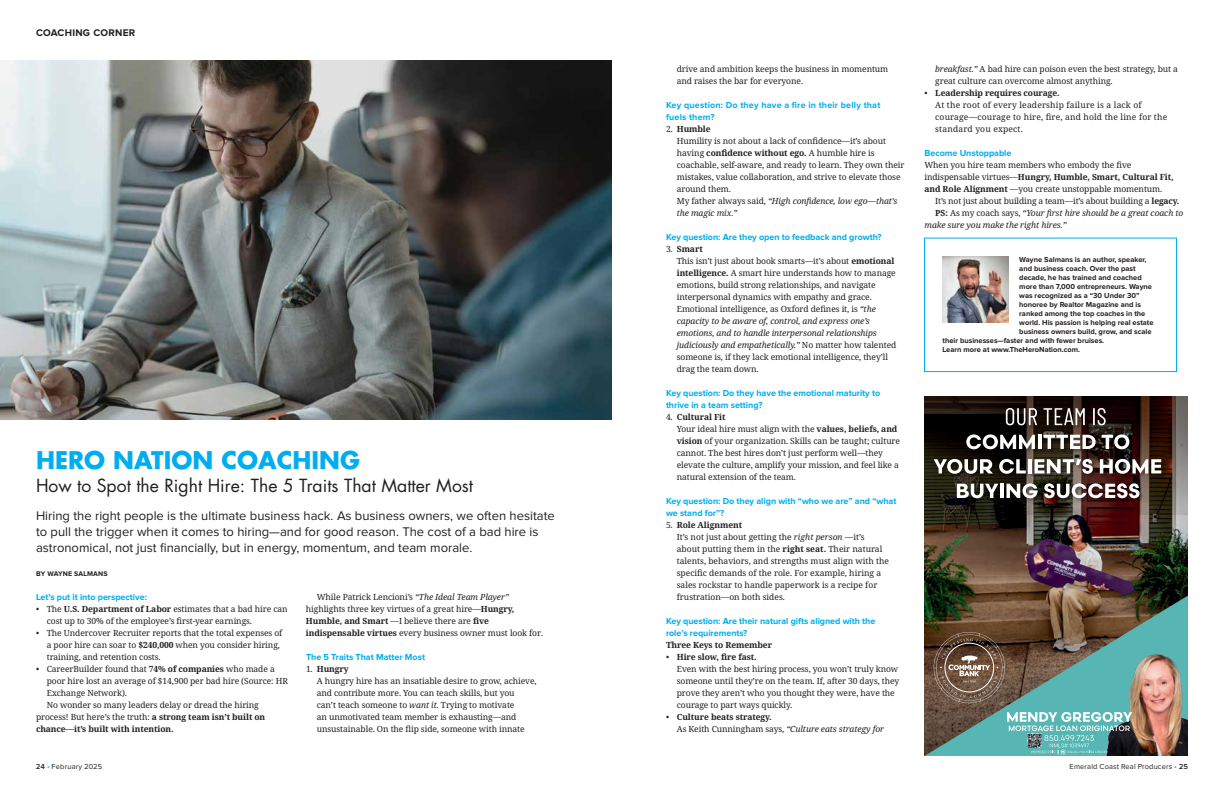
<style>
.page{position:relative;width:1224px;height:792px;background:#fff}
.page>*{position:absolute;margin:0;border:0;box-sizing:border-box;transform-origin:0 0}
.t1{font:700 23.7px "Futura Std";color:#00aeef}
.t2{font:17.6px "Futura Std";color:#231f20}
.t3{font:13px/16px "Proxima Nova";color:#231f20}
.t4{font:700 10px "Proxima Nova";letter-spacing:.03em;color:#231f20}
.t5{font:700 9px/12px "Proxima Nova";letter-spacing:-.005em;color:#00aeef}
.t6{font:700 9px/12px "Proxima Nova";letter-spacing:.02em;color:#00aeef}
.t7{font:8.5px/12px "Avrile Serif";letter-spacing:-.01em;color:#231f20}
.t8{font:8.5px/12px "Avrile Serif";letter-spacing:.02em;color:#231f20}
.t9{font:italic 8.5px "Avrile Serif";letter-spacing:-.01em;color:#231f20}
.t10{font:700 8.5px "Avrile Serif";letter-spacing:-.01em;color:#231f20}
.t11{font:700 7.5px "Proxima Nova";color:#231f20}
.t12{font:7.5px "Proxima Nova";letter-spacing:.02em;color:#231f20}
.t13{font:700 7px "Proxima Nova";letter-spacing:.02em;color:#231f20}
.s1{font-weight:700}
.s2{font-style:italic}
.s3{font-weight:700;font-style:normal}
.s4{font-style:normal}
.s5{font-weight:600}
.s6{color:#19a8e0}
</style>
<div class="page">
<img style="left:0;top:60px;width:612px;height:360px">
<div style="left:924px;top:238px;width:253px;height:134px;border:1px solid #00aeef"></div>
<img style="left:942px;top:257px;width:66px;height:66px">
<img style="left:924px;top:515px;width:264px;height:62px">
<svg style="left:924px;top:396px;width:264px;height:119px;background:#372a24"></svg>
<img style="left:924px;top:577px;width:264px;height:19px">
<svg style="left:924px;top:596px;width:264px;height:160px;background:#5d6e5e"></svg>
<svg style="left:933px;top:632px;width:72px;height:71px;background:#745d4c"></svg>
<img style="left:1104px;top:652px;width:84px;height:104px">
<svg style="left:1007px;top:712px;width:125px;height:43px;background:#72afae"></svg>
<img style="left:1027px;top:734px;width:14px;height:13px">
<svg style="left:934px;top:409px;width:232px;height:93px;background:#251912"></svg>
<svg style="left:966px;top:434px;width:69px;height:15px"></svg>
<hr style="left:1038px;top:435px;width:3px;height:14px;background:#fff">
<svg style="left:1044px;top:435px;width:52px;height:14px"></svg>
<svg style="left:1102px;top:434px;width:27px;height:15px"></svg>
<svg style="left:934px;top:459px;width:59px;height:15px"></svg>
<svg style="left:999px;top:459px;width:27px;height:15px"></svg>
<hr style="left:1028px;top:459px;width:3px;height:15px;background:#fff">
<svg style="left:1034px;top:459px;width:59px;height:15px"></svg>
<svg style="left:1100px;top:459px;width:61px;height:15px"></svg>
<svg style="left:957px;top:484px;width:41px;height:14px"></svg>
<hr style="left:1000px;top:484px;width:4px;height:14px;background:#fff">
<svg style="left:1006px;top:483px;width:32px;height:15px"></svg>
<svg style="left:1044px;top:483px;width:96px;height:15px"></svg>
<svg style="left:1006px;top:408px;width:31px;height:17px"></svg>
<svg style="left:1044px;top:408px;width:41px;height:17px"></svg>
<svg style="left:1093px;top:408px;width:13px;height:17px"></svg>
<p class="t4" style="left:36px;top:28px;width:101px">COACHING CORNER</p>
<h1 class="t1" style="left:36px;top:444px;width:325px">HERO NATION COACHING</h1>
<h2 class="t2" style="left:36px;top:474px;width:439px">How to Spot the Right Hire: The 5 Traits That Matter Most</h2>
<p class="t3" style="left:36px;top:508px;width:520px">Hiring the right people is the ultimate business hack. As business owners, we often hesitate to pull the trigger when it comes to hiring—and for good reason. The cost of a bad hire is astronomical, not just financially, but in energy, momentum, and team morale.</p>
<p class="t13" style="left:36px;top:570px;width:73px">BY WAYNE SALMANS</p>
<p class="t5" style="left:36px;top:591px;width:112px">Let’s put it into perspective:</p>
<p class="t7" style="left:47px;top:603px;width:242px;text-indent:-11px">• The <span class="s1">U.S. Department of Labor</span> estimates that a bad hire can cost up to 30% of the employee’s first-year earnings.</p>
<p class="t7" style="left:47px;top:627px;width:237px;text-indent:-11px">• The Undercover Recruiter reports that the total expenses of a poor hire can soar to <span class="s1">$240,000</span> when you consider hiring, training, and retention costs.</p>
<p class="t7" style="left:36px;top:663px;width:240px">• CareerBuilder found that <span class="s1">74% of companies</span> who made a</p>
<p class="t7" style="left:47px;top:675px;width:243px">poor hire lost an average of $14,900 per bad hire (Source: HR</p>
<p class="t7" style="left:47px;top:687px;width:82px">Exchange Network).</p>
<p class="t7" style="left:47px;top:699px;width:214px">No wonder so many leaders delay or dread the hiring</p>
<p class="t7" style="left:36px;top:711px;width:231px">process! But here’s the truth: <span class="s1">a strong team isn’t built on</span></p>
<p class="t10" style="left:36px;top:723px;width:139px">chance—it’s built with intention.</p>
<p class="t7" style="left:306px;top:591px;width:239px;text-indent:11px">While Patrick Lencioni’s <span class="s2">“The Ideal Team Player” </span>highlights three key virtues of a great hire—<span class="s1">Hungry, Humble, and Smart</span> —I believe there are <span class="s1">five indispensable virtues</span> every business owner must look for.</p>
<p class="t5" style="left:306px;top:651px;width:121px">The 5 Traits That Matter Most</p>
<p class="t7" style="left:317px;top:663px;width:221px;text-indent:-11px">1. <span class="s1">Hungry<br></span>A hungry hire has an insatiable desire to grow, achieve, and contribute more. You can teach skills, but you<br>can’t teach someone to <span class="s2">want it.</span> Trying to motivate<br>an unmotivated team member is exhausting—and unsustainable. On the flip side, someone with innate</p>
<p class="t7" style="left:677px;top:63px;width:213px">drive and ambition keeps the business in momentum and raises the bar for everyone.</p>
<p class="t6" style="left:666px;top:99px;width:216px">Key question: Do they have a fire in their belly that fuels them?</p>
<p class="t7" style="left:677px;top:123px;width:229px;text-indent:-11px">2. <span class="s1">Humble<br></span>Humility is not about a lack of confidence—it’s about having <span class="s1">confidence without ego.</span> A humble hire is coachable, self-aware, and ready to learn. They own their mistakes, value collaboration, and strive to elevate those around them.<br>My father always said, <span class="s2">“High confidence, low ego—that’s the magic mix.”</span></p>
<p class="t5" style="left:666px;top:231px;width:217px">Key question: Are they open to feedback and growth?</p>
<p class="t7" style="left:677px;top:243px;width:221px;text-indent:-11px">3. <span class="s1">Smart<br></span>This isn’t just about book smarts—it’s about <span class="s1">emotional intelligence.</span> A smart hire understands how to manage emotions, build strong relationships, and navigate interpersonal dynamics with empathy and grace.<br>Emotional intelligence, as Oxford defines it, is <span class="s2">“the capacity to be aware of, control, and express one’s emotions, and to handle interpersonal relationships judiciously and empathetically.”</span> No matter how talented someone is, if they lack emotional intelligence, they’ll drag the team down.</p>
<p class="t5" style="left:666px;top:387px;width:216px">Key question: Do they have the emotional maturity to thrive in a team setting?</p>
<p class="t7" style="left:677px;top:411px;width:225px;text-indent:-11px">4. <span class="s1">Cultural Fit<br></span>Your ideal hire must align with the <span class="s1">values, beliefs, and vision</span> of your organization. Skills can be taught; culture cannot. The best hires don’t just perform well—they elevate the culture, amplify your mission, and feel like a natural extension of the team.</p>
<p class="t5" style="left:666px;top:495px;width:232px">Key question: Do they align with “who we are” and “what we stand for”?</p>
<p class="t7" style="left:677px;top:519px;width:214px;text-indent:-11px">5. <span class="s1">Role Alignment<br></span>It’s not just about getting the <span class="s2">right person</span> —it’s about putting them in the <span class="s1">right seat.</span> Their natural talents, behaviors, and strengths must align with the specific demands of the role. For example, hiring a sales rockstar to handle paperwork is a recipe for frustration—on both sides.</p>
<p class="t5" style="left:666px;top:615px;width:211px">Key question: Are their natural gifts aligned with the role’s requirements?</p>
<p class="t10" style="left:666px;top:639px;width:108px">Three Keys to Remember</p>
<p class="t7" style="left:677px;top:651px;width:224px;text-indent:-11px">• <span class="s1">Hire slow, fire fast.<br></span>Even with the best hiring process, you won’t truly know someone until they’re on the team. If, after 30 days, they prove they aren’t who you thought they were, have the courage to part ways quickly.</p>
<p class="t7" style="left:677px;top:711px;width:209px;text-indent:-11px">• <span class="s1">Culture beats strategy.<br></span>As Keith Cunningham says, <span class="s2">“Culture eats strategy for</span></p>
<p class="t7" style="left:935px;top:63px;width:244px"><span class="s2">breakfast.”</span> A bad hire can poison even the best strategy, but a great culture can overcome almost anything.</p>
<p class="t8" style="left:935px;top:87px;width:233px;text-indent:-11px">• <span class="s1">Leadership requires courage.<br></span>At the root of every leadership failure is a lack of courage—courage to hire, fire, and hold the line for the standard you expect.</p>
<p class="t5" style="left:924px;top:147px;width:89px">Become Unstoppable</p>
<p class="t7" style="left:924px;top:159px;width:251px">When you hire team members who embody the five indispensable virtues—<span class="s1">Hungry, Humble, Smart, Cultural Fit, and Role Alignment</span> —you create unstoppable momentum.</p>
<p class="t7" style="left:935px;top:195px;width:246px">It’s not just about building a team—it’s about building a <span class="s1">legacy.</span></p>
<p class="t9" style="left:935px;top:207px;width:250px"><span class="s3">PS:</span> <span class="s4">As my coach says,</span> “Your first hire should be a great coach to</p>
<p class="t9" style="left:924px;top:219px;width:144px">make sure you make the right hires.”</p>
<p class="t11" style="left:1019px;top:256px;width:129px">Wayne Salmans is an author, speaker,</p>
<p class="t11" style="left:1019px;top:265px;width:118px">and business coach. Over the past</p>
<p class="t11" style="left:1019px;top:274px;width:124px">decade, he has trained and coached</p>
<p class="t11" style="left:1019px;top:283px;width:134px">more than 7,000 entrepreneurs. Wayne</p>
<p class="t11" style="left:1019px;top:292px;width:122px">was recognized as a “30 Under 30”</p>
<p class="t11" style="left:1019px;top:301px;width:123px">honoree by Realtor Magazine and is</p>
<p class="t11" style="left:1019px;top:310px;width:128px">ranked among the top coaches in the</p>
<p class="t11" style="left:1019px;top:319px;width:136px">world. His passion is helping real estate</p>
<p class="t11" style="left:1019px;top:328px;width:134px">business owners build, grow, and scale</p>
<p class="t11" style="left:942px;top:337px;width:163px">their businesses—faster and with fewer bruises.</p>
<p class="t11" style="left:942px;top:346px;width:139px">Learn more at www.TheHeroNation.com.</p>
<p class="t12" style="left:36px;top:762px;width:68px"><span class="s5">24</span> <span class="s6">•</span> February 2025</p>
<p class="t12" style="left:1070px;top:762px;width:120px">Emerald Coast Real Producers <span class="s6">•</span> <span class="s5">25</span></p>
</div>
